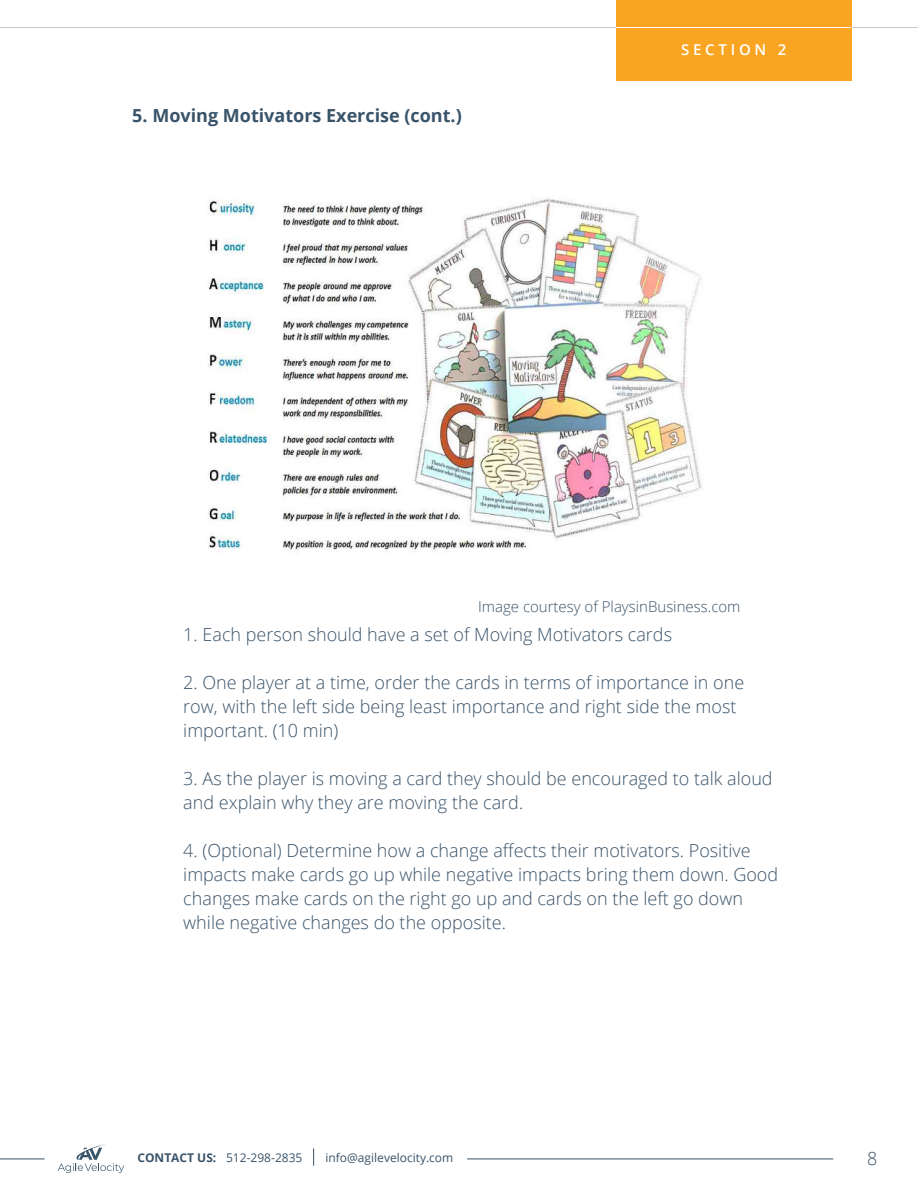
<style>
.page{position:relative;width:918px;height:1188px;background:#fff}
.page>*{position:absolute;margin:0;border:0;box-sizing:border-box;transform-origin:0 0}
.t1{font:300 18px/24px "Open Sans";color:#395369}
.t2{font:700 18px "Open Sans";color:#395369}
.t3{font:300 15px "Open Sans";color:#395369}
.t4{font:600 15px "Open Sans";letter-spacing:.25em;color:#fff}
.t5{font:12px "Open Sans";color:#395369}
.s1{font-weight:700}
</style>
<div class="page">
<hr style="left:0;top:27px;width:918px;height:1px;background:#231f20">
<div style="left:616px;top:0;width:235px;height:80px;background:#f9a522"></div>
<hr style="left:616px;top:27px;width:235px;height:1px;background:#fff">
<hr style="left:0;top:1159px;width:45px;height:1px;background:#395369">
<hr style="left:467px;top:1159px;width:366px;height:1px;background:#395369">
<svg style="left:58px;top:1144px;width:66px;height:29px"></svg>
<svg style="left:313px;top:1149px;width:1px;height:17px"></svg>
<img style="left:208px;top:197px;width:495px;height:355px">
<p class="t2" style="left:132px;top:103px;width:331px">5. Moving Motivators Exercise (cont.)</p>
<p class="t4" style="left:681px;top:41px;width:107px">SECTION 2</p>
<p class="t3" style="left:478px;top:600px;width:264px">Image courtesy of PlaysinBusiness.com</p>
<p class="t1" style="left:183px;top:624px;width:490px">1. Each person should have a set of Moving Motivators cards</p>
<p class="t1" style="left:183px;top:672px;width:562px">2. One player at a time, order the cards in terms of importance in one row, with the left side being least importance and right side the most important. (10 min)</p>
<p class="t1" style="left:183px;top:768px;width:591px">3. As the player is moving a card they should be encouraged to talk aloud and explain why they are moving the card.</p>
<p class="t1" style="left:183px;top:838px;width:596px">4. (Optional) Determine how a change affects their motivators. Positive impacts make cards go up while negative impacts bring them down. Good changes make cards on the right go up and cards on the left go down while negative changes do the opposite.</p>
<p class="t5" style="left:137px;top:1153px;width:167px"><span class="s1">CONTACT US:</span> 512-298-2835</p>
<p class="t5" style="left:325px;top:1153px;width:129px">info@agilevelocity.com</p>
<p class="t1" style="left:867px;top:1148px;width:12px">8</p>
</div>
